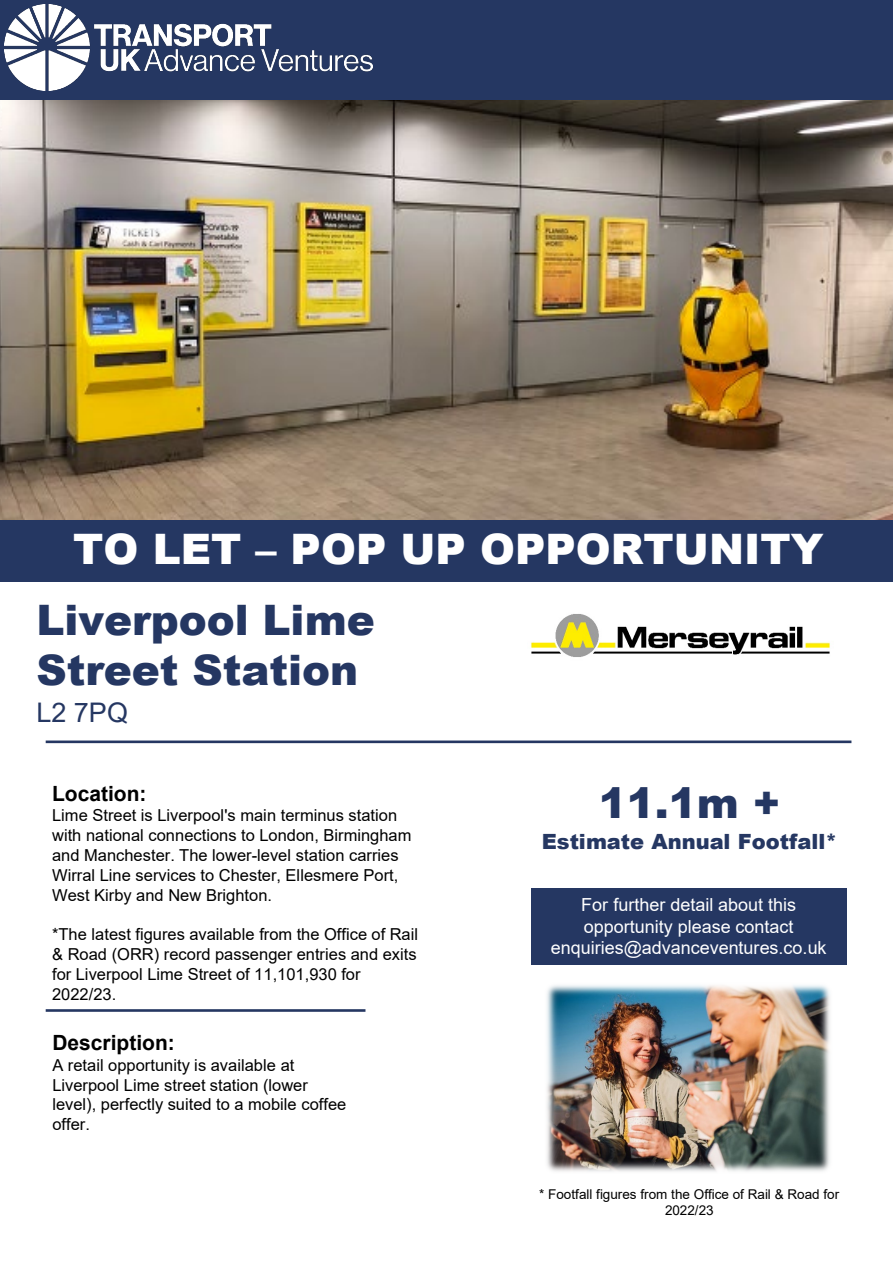
<style>
.page{position:relative;width:893px;height:1263px;background:#fff}
.page>*{position:absolute;margin:0;border:0;box-sizing:border-box;transform-origin:0 0}
.t1{font:900 42px/50.4px "Arial";color:#253762}
.t2{font:900 42px "Arial";color:#fff}
.t3{font:27px "Arial";color:#253762}
.t4{font:900 21px "Arial";color:#253762}
.t5{font:700 21px "Arial";color:#000}
.t6{font:18px/21.6px "Arial";color:#fff;text-align:center}
.t7{font:16.5px/19.8px "Arial";color:#000}
.t8{font:13.5px/16.2px "Arial";color:#000;text-align:center}
</style>
<div class="page">
<img style="left:0;top:100px;width:893px;height:420px">
<div style="left:0;top:520px;width:893px;height:62px;background:#253762"></div>
<hr style="left:46px;top:741px;width:805px;height:2px;background:#253762">
<img style="left:547px;top:985px;width:283px;height:187px">
<div style="left:531px;top:888px;width:315px;height:77px;background:#253762"></div>
<hr style="left:46px;top:1009px;width:319px;height:3px;background:#253762">
<div style="left:0;top:0;width:893px;height:100px;background:#253762"></div>
<img style="left:4px;top:4px;width:368px;height:86px">
<img style="left:530px;top:614px;width:300px;height:43px">
<p class="t2" style="left:73px;top:519px;width:751px">TO LET – POP UP OPPORTUNITY</p>
<p class="t1" style="left:36px;top:593px;width:340px">Liverpool Lime<br>Street Station</p>
<p class="t3" style="left:36px;top:694px;width:93px">L2 7PQ</p>
<p class="t5" style="left:52px;top:778px;width:96px">Location:</p>
<p class="t7" style="left:52px;top:806px;width:361px">Lime Street is Liverpool's main terminus station with national connections to London, Birmingham and Manchester. The lower-level station carries Wirral Line services to Chester, Ellesmere Port, West Kirby and New Brighton.</p>
<p class="t7" style="left:52px;top:924px;width:367px">*The latest figures available from the Office of Rail &amp; Road (ORR) record passenger entries and exits for Liverpool Lime Street of 11,101,930 for 2022/23.</p>
<p class="t5" style="left:52px;top:1028px;width:124px">Description:</p>
<p class="t7" style="left:52px;top:1055px;width:295px">A retail opportunity is available at<br>Liverpool Lime street station (lower level), perfectly suited to a mobile coffee offer.</p>
<p class="t1" style="left:598px;top:777px;width:183px">11.1m +</p>
<p class="t4" style="left:542px;top:826px;width:297px">Estimate Annual Footfall*</p>
<p class="t6" style="left:551px;top:894px;width:277px">For further detail about this opportunity please contact enquiries@advanceventures.co.uk</p>
<p class="t8" style="left:539px;top:1186px;width:301px">* Footfall figures from the Office of Rail &amp; Road for<br>2022/23</p>
</div>
